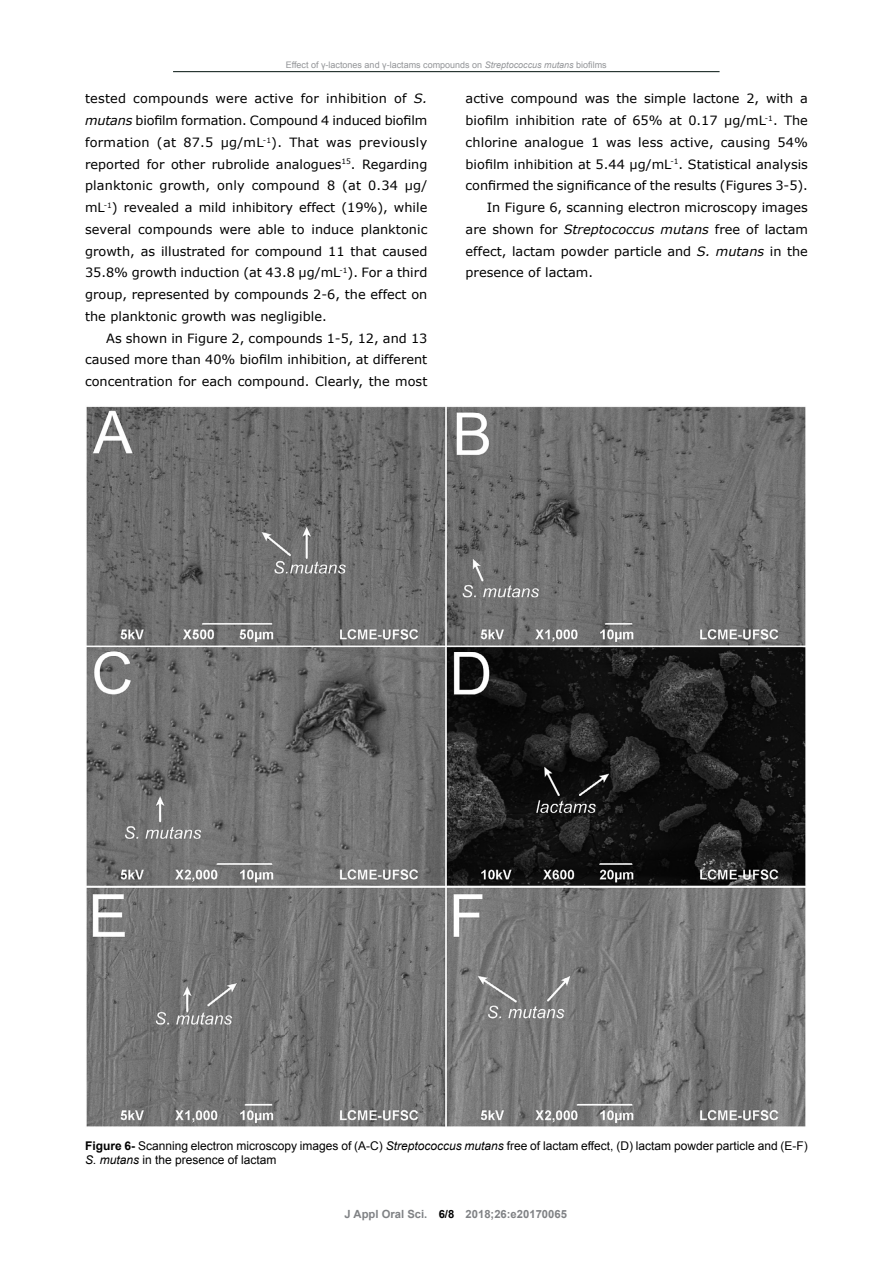
<style>
.page{position:relative;width:893px;height:1263px;background:#fff}
.page>*{position:absolute;margin:0;border:0;box-sizing:border-box;transform-origin:0 0}
.t1{font:12.75px/21.8px "Verdana";color:#000;text-align:justify}
.t2{font:12px/14.4px "Arial";color:#000}
.t3{font:700 11.25px "Arial";color:#808285}
.t4{font:9px "Arial";color:#939598}
.s1{font-style:italic}
.s2{font-weight:700}
.s3{color:#000}
</style>
<div class="page">
<hr style="left:173px;top:71px;width:547px;height:1px;background:#00110d">
<img style="left:86px;top:406px;width:720px;height:721px">
<p class="t4" style="left:286px;top:59px;width:322px">Effect of γ-lactones and γ-lactams compounds on <span class="s1">Streptococcus mutans</span> biofilms</p>
<p class="t1" style="left:85px;top:88px;width:344px">tested compounds were active for inhibition of <span class="s1">S. mutans</span> biofilm formation. Compound 4 induced biofilm formation (at 87.5 µg/mL<sup>-1</sup>). That was previously reported for other rubrolide analogues<sup>15</sup>. Regarding planktonic growth, only compound 8 (at 0.34 µg/ mL<sup>-1</sup>) revealed a mild inhibitory effect (19%), while several compounds were able to induce planktonic growth, as illustrated for compound 11 that caused 35.8% growth induction (at 43.8 µg/mL<sup>-1</sup>). For a third group, represented by compounds 2-6, the effect on the planktonic growth was negligible.</p>
<p class="t1" style="left:85px;top:327px;width:344px;text-indent:21px">As shown in Figure 2, compounds 1-5, 12, and 13 caused more than 40% biofilm inhibition, at different concentration for each compound. Clearly, the most</p>
<p class="t1" style="left:466px;top:88px;width:344px">active compound was the simple lactone 2, with a</p>
<p class="t1" style="left:466px;top:109px;width:344px">biofilm inhibition rate of 65% at 0.17 µg/mL<sup>-1</sup>. The</p>
<p class="t1" style="left:466px;top:131px;width:344px">chlorine analogue 1 was less active, causing 54%</p>
<p class="t1" style="left:466px;top:153px;width:344px">biofilm inhibition at 5.44 µg/mL<sup>-1</sup>. Statistical analysis</p>
<p class="t1" style="left:466px;top:175px;width:344px">confirmed the significance of the results (Figures 3-5).</p>
<p class="t1" style="left:487px;top:196px;width:323px">In Figure 6, scanning electron microscopy images</p>
<p class="t1" style="left:466px;top:218px;width:344px">are shown for <span class="s1">Streptococcus mutans</span> free of lactam</p>
<p class="t1" style="left:466px;top:240px;width:344px">effect, lactam powder particle and <span class="s1">S. mutans</span> in the</p>
<p class="t1" style="left:466px;top:262px;width:129px">presence of lactam.</p>
<p class="t2" style="left:85px;top:1138px;width:724px"><span class="s2">Figure 6-</span> Scanning electron microscopy images of (A-C) <span class="s1">Streptococcus mutans</span> free of lactam effect, (D) lactam powder particle and (E-F)<br><span class="s1">S. mutans</span> in the presence of lactam</p>
<p class="t3" style="left:345px;top:1206px;width:224px">J Appl Oral Sci. <span class="s3">6/8</span> 2018;26:e20170065</p>
</div>
